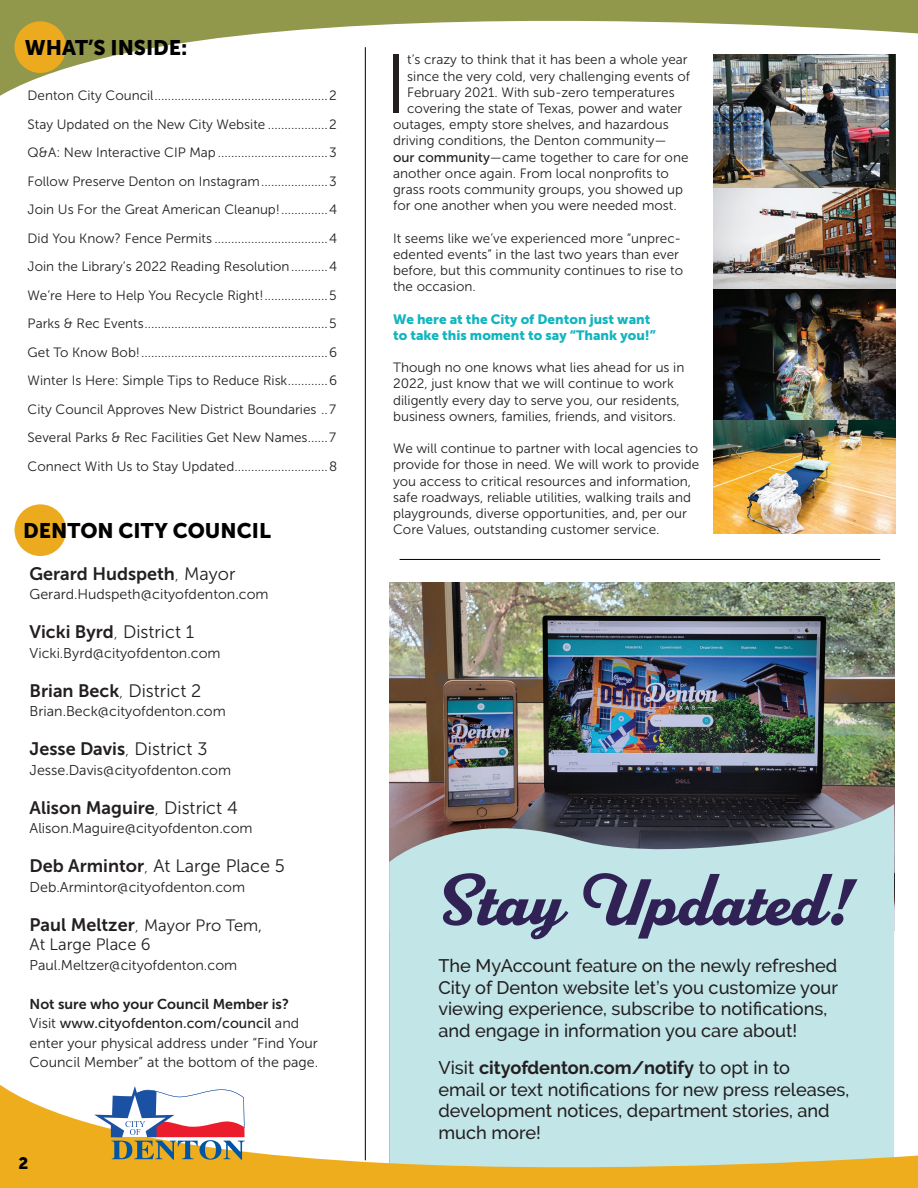
<style>
.page{position:relative;width:918px;height:1188px;background:#fff}
.page>*{position:absolute;margin:0;border:0;box-sizing:border-box;transform-origin:0 0}
.t1{font:82.65px "Museo Sans 300";color:#231f20}
.t2{font:700 72.6px "Parkside";color:#312255}
.t3{font:21px "Museo Sans 900";color:#000}
.t4{font:500 18.15px/21.8px "Raleway";color:#231f20}
.t5{font:18px "Museo Sans 700";color:#231f20}
.t6{font:18px "Museo Sans 300";color:#231f20}
.t7{font:16.5px/19.5px "Museo Sans 300";color:#231f20}
.t8{font:16.5px "Museo Sans 900";color:#000}
.t9{font:14.25px/19.5px "Museo Sans 300";color:#231f20}
.t10{font:14.25px "Museo Sans 500";color:#231f20}
.t11{font:14.25px "Museo Sans 700";color:#231f20}
.t12{font:13.5px/28.5px "Museo Sans 300";color:#231f20}
.t13{font:13.5px/16.2px "Museo Sans 900";color:#12b5bf}
.s1{font-family:"Museo Sans 100"}
.s2{font-family:"Museo Sans 300"}
.s3{font-family:"Museo Sans 700"}
.s4{font-family:"Museo Sans 700";font-size:18px}
.s5{font-family:"Museo Sans 100";font-size:18px}
.s6{font-family:"Museo Sans 500"}
.s7{font-weight:700}
</style>
<div class="page">
<div style="left:15px;top:504px;width:51px;height:52px;background:#ecab1f;border-radius:50%"></div>
<svg style="left:0;top:0;width:918px;height:156px"></svg>
<div style="left:15px;top:21px;width:51px;height:52px;background:#ecab1f;border-radius:50%"></div>
<hr style="left:365px;top:47px;width:1px;height:1113px;background:#000">
<img style="left:389px;top:582px;width:505px;height:222px">
<svg style="left:389px;top:804px;width:505px;height:228px;background:#b0cdd0"></svg>
<svg style="left:0;top:1032px;width:918px;height:156px;fill:#c2e5e8"></svg>
<svg style="left:94px;top:1086px;width:151px;height:74px"></svg>
<hr style="left:400px;top:559px;width:480px;height:1px;background:#000">
<img style="left:714px;top:54px;width:181px;height:135px">
<img style="left:714px;top:289px;width:181px;height:245px">
<img style="left:714px;top:189px;width:181px;height:100px">
<h3 class="t3" style="left:25px;top:36px;width:164px">WHAT’S INSIDE:</h3>
<p class="t12" style="left:28px;top:81px;width:311px;text-align:justify">Denton City Council....................................................2<br>Stay Updated on the New City Website ..................2<br>Q&amp;A: New Interactive CIP Map.................................3<br>Follow Preserve Denton on Instagram....................3<br>Join Us For the Great American Cleanup!..............4<br>Did You Know? Fence Permits ..................................4<br>Join the Library’s 2022 Reading Resolution...........4<br>We’re Here to Help You Recycle Right!...................5<br>Parks &amp; Rec Events.......................................................5<br>Get To Know Bob!........................................................6<br>Winter Is Here: Simple Tips to Reduce Risk............6<br>City Council Approves New District Boundaries ..7<br>Several Parks &amp; Rec Facilities Get New Names......7<br>Connect With Us to Stay Updated............................8</p>
<h3 class="t3" style="left:23px;top:519px;width:249px">DENTON CITY COUNCIL</h3>
<h3 class="t5" style="left:30px;top:563px;width:207px">Gerard Hudspeth<span class="s1">,</span> <span class="s2">Mayor</span></h3>
<p class="t9" style="left:30px;top:584px;width:241px">Gerard.Hudspeth@cityofdenton.com</p>
<h3 class="t5" style="left:30px;top:622px;width:166px">Vicki Byrd<span class="s1">,</span> <span class="s2">District 1</span></h3>
<p class="t9" style="left:30px;top:643px;width:193px">Vicki.Byrd@cityofdenton.com</p>
<h3 class="t5" style="left:30px;top:680px;width:173px">Brian Beck<span class="s1">,</span> <span class="s2">District 2</span></h3>
<p class="t9" style="left:30px;top:701px;width:198px">Brian.Beck@cityofdenton.com</p>
<h3 class="t5" style="left:30px;top:739px;width:179px">Jesse Davis<span class="s1">,</span> <span class="s2">District 3</span></h3>
<p class="t9" style="left:30px;top:760px;width:203px">Jesse.Davis@cityofdenton.com</p>
<h3 class="t5" style="left:30px;top:797px;width:210px">Alison Maguire<span class="s1">,</span> <span class="s2">District 4</span></h3>
<p class="t9" style="left:30px;top:818px;width:225px">Alison.Maguire@cityofdenton.com</p>
<h3 class="t6" style="left:30px;top:856px;width:257px"><span class="s3">Deb Armintor</span><span class="s1">,</span> At Large Place 5</h3>
<p class="t9" style="left:30px;top:877px;width:217px">Deb.Armintor@cityofdenton.com</p>
<p class="t7" style="left:30px;top:915px;width:234px"><span class="s4">Paul Meltzer</span><span class="s5">,</span> Mayor Pro Tem,<br>At Large Place 6</p>
<p class="t9" style="left:30px;top:955px;width:209px">Paul.Meltzer@cityofdenton.com</p>
<p class="t11" style="left:30px;top:996px;width:261px">Not sure who your Council Member is?</p>
<p class="t10" style="left:30px;top:1015px;width:271px"><span class="s2">Visit</span> www.cityofdenton.com/council <span class="s2">and</span></p>
<p class="t9" style="left:30px;top:1033px;width:290px">enter your physical address under “Find Your<br>Council Member” at the bottom of the page.</p>
<p class="t8" style="left:19px;top:1154px;width:11px">2</p>
<h1 class="t1" style="left:385px;top:40px;width:24px">I</h1>
<p class="t12" style="left:407px;top:46px;width:282px">t’s crazy to think that it has been a whole year</p>
<p class="t12" style="left:407px;top:62px;width:284px">since the very cold, very challenging events of</p>
<p class="t12" style="left:407px;top:78px;width:269px">February 2021. With sub-zero temperatures</p>
<p class="t12" style="left:407px;top:94px;width:277px">covering the state of Texas, power and water</p>
<p class="t12" style="left:393px;top:110px;width:277px">outages, empty store shelves, and hazardous</p>
<p class="t12" style="left:393px;top:127px;width:275px">driving conditions, the Denton community—</p>
<p class="t12" style="left:393px;top:143px;width:297px"><span class="s6">our community</span>—came together to care for one</p>
<p class="t12" style="left:393px;top:159px;width:277px">another once again. From local nonprofits to</p>
<p class="t12" style="left:393px;top:175px;width:292px">grass roots community groups, you showed up</p>
<p class="t12" style="left:393px;top:191px;width:285px">for one another when you were needed most.</p>
<p class="t12" style="left:393px;top:230px;width:291px;line-height:16.2px">It seems like we’ve experienced more “unprec&shy;edented events” in the last two years than ever before, but this community continues to rise to the occasion.</p>
<p class="t13" style="left:393px;top:311px;width:264px">We here at the City of Denton just want to take this moment to say “Thank you!”</p>
<p class="t12" style="left:393px;top:360px;width:293px;line-height:16.2px">Though no one knows what lies ahead for us in 2022, just know that we will continue to work diligently every day to serve you, our residents, business owners, families, friends, and visitors.</p>
<p class="t12" style="left:393px;top:441px;width:308px;line-height:16.2px">We will continue to partner with local agencies to provide for those in need. We will work to provide you access to critical resources and information, safe roadways, reliable utilities, walking trails and playgrounds, diverse opportunities, and, per our Core Values, outstanding customer service.</p>
<h2 class="t2" style="left:434px;top:858px;width:416px">Stay Updated!</h2>
<h3 class="t4" style="left:438px;top:955px;width:401px">The MyAccount feature on the newly refreshed City of Denton website let’s you customize your viewing experience, subscribe to notifications, and engage in information you care about!</h3>
<h3 class="t4" style="left:438px;top:1057px;width:413px">Visit <span class="s7">cityofdenton.com/notify</span> to opt in to<br>email or text notifications for new press releases, development notices, department stories, and much more!</h3>
</div>
